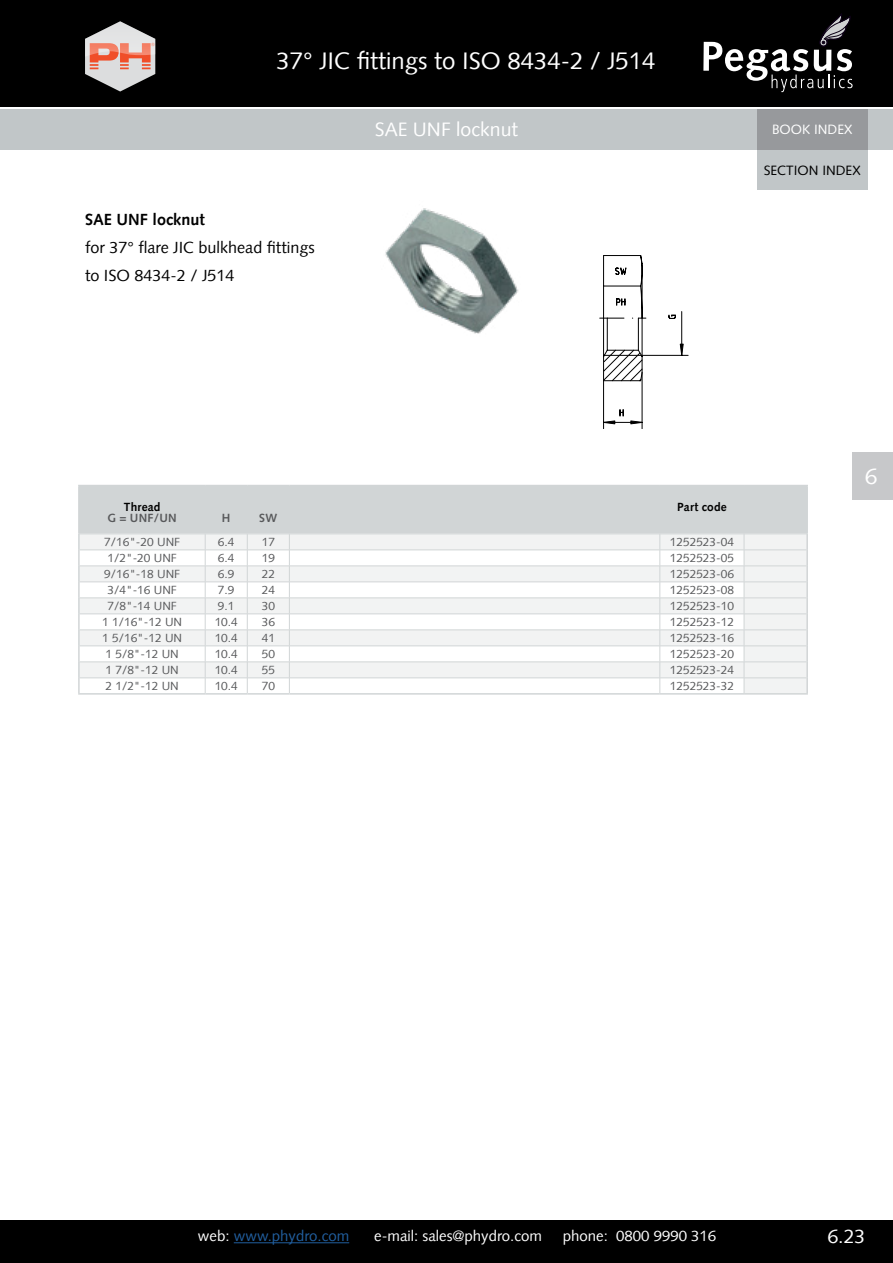
<style>
.page{position:relative;width:893px;height:1263px;background:#fff}
.page>*{position:absolute;margin:0;border:0;box-sizing:border-box;transform-origin:0 0}
.t1{font:24px "Syntax LT";color:#fff}
.t2{font:22.5px "Syntax LT";color:#fff}
.t3{font:19.5px "Syntax LT";color:#fff}
.t4{font:16.2px/28.2px "Syntax LT";color:#000}
.t5{font:700 16.2px "Syntax LT";color:#000}
.t6{font:15px "Syntax LT";color:#fff}
.t7{font:15px "Syntax LT";color:#215e9e}
.t8{font:13.5px "Syntax LT Std";color:#000}
.t9{font:13.5px "Syntax LT Std";color:#fff}
.t10{font:11.85px "Syntax LT";color:#58595b}
.t11{font:700 11.85px "Syntax LT";letter-spacing:.02em;color:#000}
.t12{font:700 11.85px "Syntax";letter-spacing:.025em;color:#58595b}
.s1{color:#fff}
</style>
<div class="page">
<div style="left:0;top:0;width:893px;height:106px;background:#000"></div>
<div style="left:0;top:1220px;width:893px;height:43px;background:#000"></div>
<div style="left:0;top:109px;width:893px;height:41px;background:#c1c6c8"></div>
<hr style="left:234px;top:1242px;width:115px;height:1px;background:#215e9e">
<svg style="left:85px;top:21px;width:70px;height:71px"></svg>
<div style="left:853px;top:452px;width:40px;height:48px;background:#c7c8ca"></div>
<svg style="left:703px;top:13px;width:150px;height:79px"></svg>
<div style="left:757px;top:150px;width:110px;height:40px;background:#c1c6c8"></div>
<div style="left:757px;top:109px;width:110px;height:41px;background:#97999c"></div>
<hr style="left:604px;top:422px;width:38px;height:1px;background:#000">
<hr style="left:642px;top:373px;width:1px;height:56px;background:#000">
<hr style="left:603px;top:381px;width:1px;height:48px;background:#000">
<svg style="left:631px;top:421px;width:11px;height:3px"></svg>
<svg style="left:603px;top:409px;width:20px;height:15px"></svg>
<hr style="left:681px;top:312px;width:1px;height:43px;background:#000">
<hr style="left:641px;top:355px;width:47px;height:1px;background:#000">
<svg style="left:680px;top:344px;width:3px;height:12px"></svg>
<svg style="left:669px;top:315px;width:7px;height:4px"></svg>
<svg style="left:600px;top:255px;width:46px;height:126px"></svg>
<img style="left:385px;top:208px;width:134px;height:126px">
<hr style="left:78px;top:693px;width:127px;height:2px;background:#d1d5d6">
<hr style="left:205px;top:693px;width:42px;height:2px;background:#d1d5d6">
<hr style="left:247px;top:693px;width:42px;height:2px;background:#d1d5d6">
<hr style="left:289px;top:693px;width:371px;height:2px;background:#d1d5d6">
<hr style="left:660px;top:693px;width:84px;height:2px;background:#d1d5d6">
<hr style="left:744px;top:693px;width:64px;height:2px;background:#d1d5d6">
<svg style="left:78px;top:486px;width:730px;height:208px"></svg>
<hr style="left:78px;top:486px;width:2px;height:47px;background:#d1d5d6">
<hr style="left:78px;top:485px;width:127px;height:1px;background:#d1d5d6">
<hr style="left:205px;top:486px;width:1px;height:47px;background:#d1d5d6">
<hr style="left:205px;top:485px;width:42px;height:1px;background:#d1d5d6">
<hr style="left:247px;top:486px;width:1px;height:47px;background:#d1d5d6">
<hr style="left:247px;top:485px;width:42px;height:1px;background:#d1d5d6">
<hr style="left:289px;top:486px;width:1px;height:47px;background:#d1d5d6">
<hr style="left:289px;top:485px;width:371px;height:1px;background:#d1d5d6">
<hr style="left:659px;top:486px;width:1px;height:47px;background:#d1d5d6">
<hr style="left:660px;top:485px;width:84px;height:1px;background:#d1d5d6">
<hr style="left:744px;top:486px;width:1px;height:47px;background:#d1d5d6">
<hr style="left:744px;top:485px;width:64px;height:1px;background:#d1d5d6">
<hr style="left:806px;top:486px;width:2px;height:47px;background:#d1d5d6">
<h1 class="t1" style="left:276px;top:47px;width:381px">37° JIC fittings to ISO 8434-2 / J514</h1>
<h3 class="t3" style="left:375px;top:118px;width:145px">SAE UNF locknut</h3>
<p class="t9" style="left:772px;top:122px;width:82px">BOOK INDEX</p>
<h3 class="t5" style="left:85px;top:210px;width:121px">SAE UNF locknut</h3>
<h3 class="t4" style="left:85px;top:233px;width:231px">for 37° flare JIC bulkhead fittings to ISO 8434-2 / J514</h3>
<p class="t8" style="left:764px;top:162px;width:98px">SECTION INDEX</p>
<p class="t11" style="left:124px;top:500px;width:38px">Thread</p>
<p class="t12" style="left:108px;top:511px;width:71px">G = UNF/UN</p>
<p class="t12" style="left:222px;top:511px;width:10px">H</p>
<p class="t12" style="left:259px;top:511px;width:20px">SW</p>
<p class="t11" style="left:677px;top:500px;width:51px">Part code</p>
<p class="t10" style="left:104px;top:535px;width:77px">7/16"-20 UNF</p>
<p class="t10" style="left:218px;top:535px;width:18px">6.4</p>
<p class="t10" style="left:262px;top:535px;width:15px">17</p>
<p class="t10" style="left:670px;top:535px;width:66px">1252523-04</p>
<p class="t10" style="left:108px;top:551px;width:71px">1/2"-20 UNF</p>
<p class="t10" style="left:218px;top:551px;width:18px">6.4</p>
<p class="t10" style="left:262px;top:551px;width:15px">19</p>
<p class="t10" style="left:670px;top:551px;width:66px">1252523-05</p>
<p class="t10" style="left:104px;top:567px;width:77px">9/16"-18 UNF</p>
<p class="t10" style="left:218px;top:567px;width:18px">6.9</p>
<p class="t10" style="left:262px;top:567px;width:15px">22</p>
<p class="t10" style="left:670px;top:567px;width:66px">1252523-06</p>
<p class="t10" style="left:108px;top:583px;width:71px">3/4"-16 UNF</p>
<p class="t10" style="left:218px;top:583px;width:18px">7.9</p>
<p class="t10" style="left:262px;top:583px;width:15px">24</p>
<p class="t10" style="left:670px;top:583px;width:66px">1252523-08</p>
<p class="t10" style="left:108px;top:599px;width:71px">7/8"-14 UNF</p>
<p class="t10" style="left:218px;top:599px;width:18px">9.1</p>
<p class="t10" style="left:262px;top:599px;width:15px">30</p>
<p class="t10" style="left:670px;top:599px;width:66px">1252523-10</p>
<p class="t10" style="left:102px;top:615px;width:81px">1 1/16"-12 UN</p>
<p class="t10" style="left:215px;top:615px;width:25px">10.4</p>
<p class="t10" style="left:262px;top:615px;width:15px">36</p>
<p class="t10" style="left:670px;top:615px;width:66px">1252523-12</p>
<p class="t10" style="left:102px;top:631px;width:81px">1 5/16"-12 UN</p>
<p class="t10" style="left:215px;top:631px;width:25px">10.4</p>
<p class="t10" style="left:262px;top:631px;width:15px">41</p>
<p class="t10" style="left:670px;top:631px;width:66px">1252523-16</p>
<p class="t10" style="left:106px;top:647px;width:75px">1 5/8"-12 UN</p>
<p class="t10" style="left:215px;top:647px;width:25px">10.4</p>
<p class="t10" style="left:262px;top:647px;width:15px">50</p>
<p class="t10" style="left:670px;top:647px;width:66px">1252523-20</p>
<p class="t10" style="left:106px;top:663px;width:75px">1 7/8"-12 UN</p>
<p class="t10" style="left:215px;top:663px;width:25px">10.4</p>
<p class="t10" style="left:262px;top:663px;width:15px">55</p>
<p class="t10" style="left:670px;top:663px;width:66px">1252523-24</p>
<p class="t10" style="left:106px;top:679px;width:75px">2 1/2"-12 UN</p>
<p class="t10" style="left:215px;top:679px;width:25px">10.4</p>
<p class="t10" style="left:262px;top:679px;width:15px">70</p>
<p class="t10" style="left:670px;top:679px;width:66px">1252523-32</p>
<h2 class="t2" style="left:865px;top:463px;width:14px">6</h2>
<p class="t7" style="left:198px;top:1227px;width:153px"><span class="s1">web:</span> www.phydro.com</p>
<p class="t6" style="left:374px;top:1227px;width:169px">e-mail: sales@phydro.com</p>
<p class="t6" style="left:563px;top:1227px;width:155px">phone: 0800 9990 316</p>
<h3 class="t3" style="left:827px;top:1225px;width:39px">6.23</h3>
</div>
